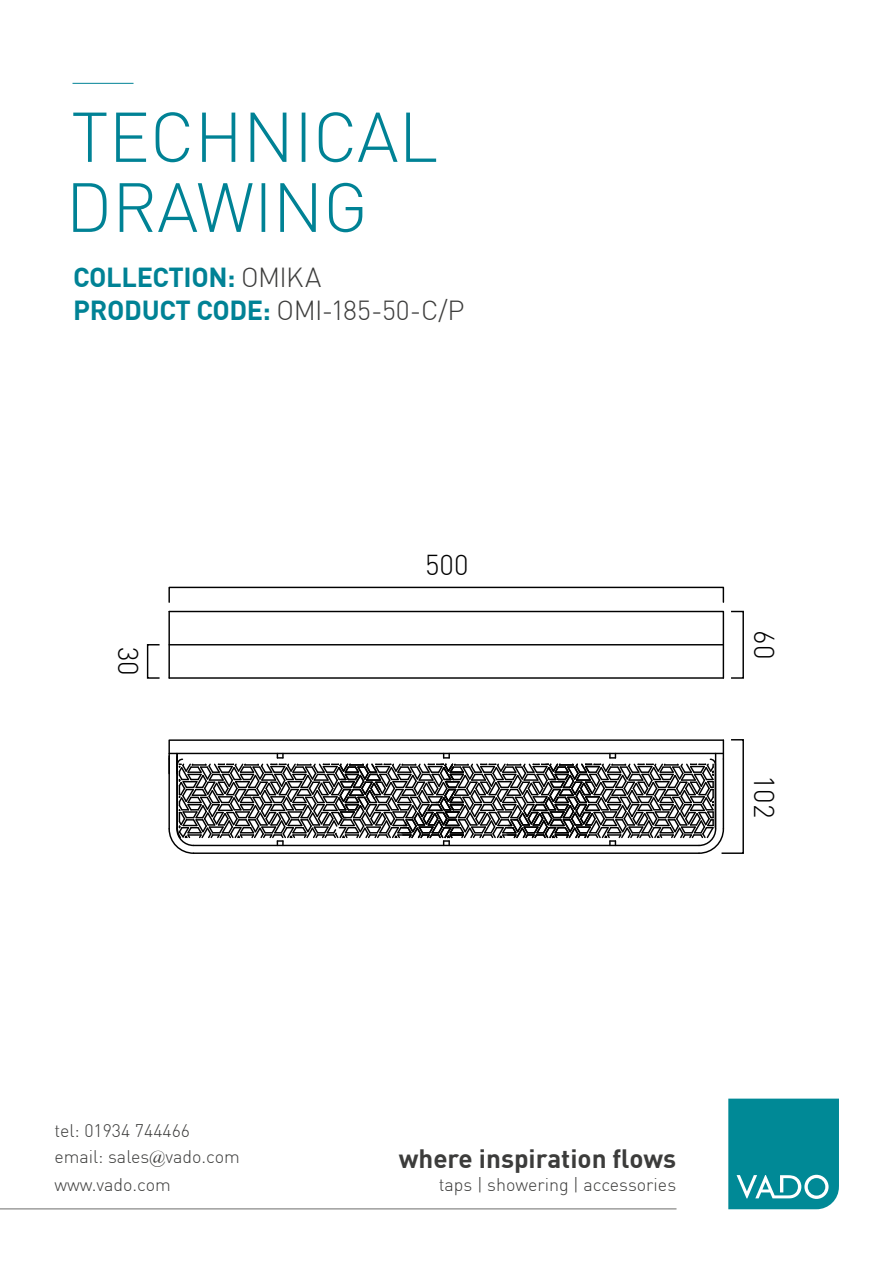
<style>
.page{position:relative;width:893px;height:1263px;background:#fff}
.page>*{position:absolute;margin:0;border:0;box-sizing:border-box;transform-origin:0 0}
.t1{font:300 28.2px "DIN";color:#000}
.t2{font:700 27px/33px "DIN";letter-spacing:-.01em;color:#008295}
.t3{font:700 25.95px "DIN";color:#3c3c3b}
.t4{font:300 17.85px "DIN";color:#3c3c3b}
.s1{font-weight:300;color:#3c3c3b}
.s2{font-family:"Bell";font-weight:400}
</style>
<div class="page">
<hr style="left:73px;top:83px;width:61px;height:1px;background:#008295">
<svg style="left:73px;top:112px;width:363px;height:50px"></svg>
<svg style="left:728px;top:1098px;width:111px;height:111px;background:#14929e"></svg>
<hr style="left:0;top:1208px;width:676px;height:1px;background:#9d9d9c">
<svg style="left:73px;top:183px;width:289px;height:49px"></svg>
<svg style="left:168px;top:610px;width:557px;height:69px"></svg>
<hr style="left:168px;top:611px;width:2px;height:67px;background:#000">
<hr style="left:169px;top:644px;width:554px;height:1px;background:#000">
<hr style="left:169px;top:677px;width:554px;height:2px;background:#000">
<div style="left:168px;top:587px;width:556px;height:16px;border:1px solid #000"></div>
<div style="left:730px;top:611px;width:14px;height:68px;border:1px solid #000"></div>
<svg style="left:168px;top:739px;width:576px;height:115px"></svg>
<div style="left:147px;top:644px;width:13px;height:35px;border:1px solid #000"></div>
<h2 class="t2" style="left:73px;top:259px;width:393px">COLLECTION: <span class="s1">OMIKA<br></span>PRODUCT CODE: <span class="s1">OMI-185-50-C/P</span></h2>
<h1 class="t1" style="left:146px;top:647px;width:30px;rotate:90deg">30</h1>
<h1 class="t1" style="left:425px;top:547px;width:45px">500</h1>
<h1 class="t1" style="left:782px;top:630px;width:30px;rotate:90deg">60</h1>
<h1 class="t1" style="left:782px;top:775px;width:45px;rotate:90deg">102</h1>
<p class="t4" style="left:54px;top:1119px;width:137px">tel: 01934 744466</p>
<p class="t4" style="left:54px;top:1146px;width:187px">email: sales<span class="s2">@</span>vado.com</p>
<h3 class="t3" style="left:399px;top:1141px;width:279px">where inspiration flows</h3>
<p class="t4" style="left:54px;top:1173px;width:118px">www.vado.com</p>
<p class="t4" style="left:439px;top:1173px;width:239px">taps | showering | accessories</p>
</div>
